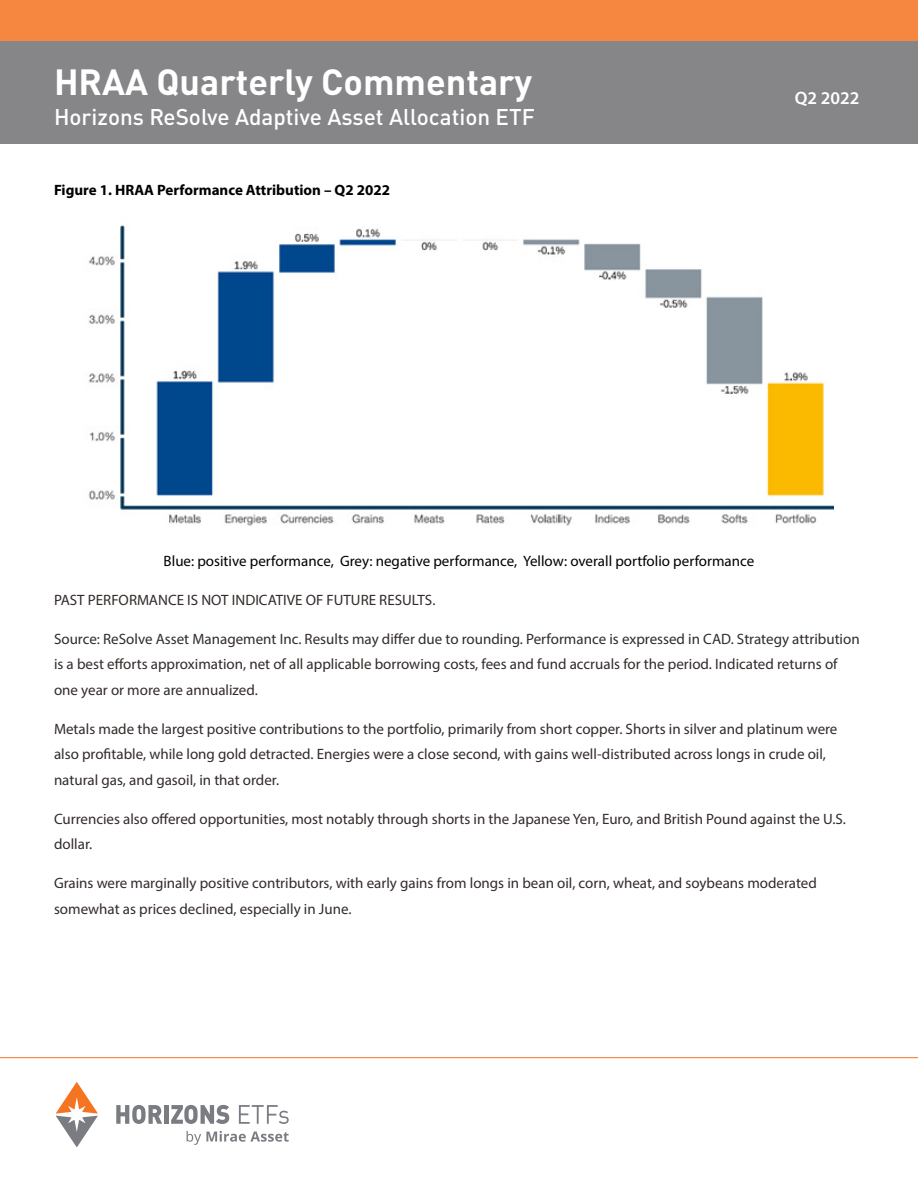
<style>
.page{position:relative;width:918px;height:1188px;background:#fff}
.page>*{position:absolute;margin:0;border:0;box-sizing:border-box;transform-origin:0 0}
.t1{font:700 36px "DIN Pro";color:#fff}
.t2{font:500 22.5px "DIN Pro";color:#fff}
.t3{font:600 18px "Myriad Pro";color:#fff}
.t4{font:15px/25.5px "Myriad Pro";color:#322b29}
.t5{font:15px "Myriad Pro";color:#000}
.t6{font:700 15px "Myriad Pro";color:#000}
</style>
<div class="page">
<div style="left:0;top:41px;width:918px;height:103px;background:#868588"></div>
<div style="left:0;top:0;width:918px;height:41px;background:#f58740"></div>
<hr style="left:0;top:1057px;width:918px;height:1px;background:#f47421">
<svg style="left:187px;top:1131px;width:102px;height:14px"></svg>
<svg style="left:56px;top:1082px;width:42px;height:65px"></svg>
<svg style="left:116px;top:1105px;width:46px;height:19px"></svg>
<div style="left:164px;top:1105px;width:5px;height:19px;background:#7a7c81"></div>
<svg style="left:171px;top:1105px;width:58px;height:19px"></svg>
<svg style="left:239px;top:1105px;width:50px;height:19px"></svg>
<img style="left:88px;top:225px;width:745px;height:301px">
<h1 class="t1" style="left:54px;top:52px;width:480px">HRAA Quarterly Commentary</h1>
<h2 class="t2" style="left:54px;top:99px;width:482px">Horizons ReSolve Adaptive Asset Allocation ETF</h2>
<p class="t6" style="left:54px;top:181px;width:338px">Figure 1. HRAA Performance Attribution – Q2 2022</p>
<p class="t3" style="left:795px;top:87px;width:66px">Q2 2022</p>
<p class="t5" style="left:164px;top:552px;width:592px">Blue: positive performance, Grey: negative performance, Yellow: overall portfolio performance</p>
<p class="t4" style="left:54px;top:587px;width:383px">PAST PERFORMANCE IS NOT INDICATIVE OF FUTURE RESULTS.</p>
<p class="t4" style="left:54px;top:626px;width:807px">Source: ReSolve Asset Management Inc. Results may differ due to rounding. Performance is expressed in CAD. Strategy attribution is a best efforts approximation, net of all applicable borrowing costs, fees and fund accruals for the period. Indicated returns of one year or more are annualized.</p>
<p class="t4" style="left:54px;top:716px;width:785px">Metals made the largest positive contributions to the portfolio, primarily from short copper. Shorts in silver and platinum were also profitable, while long gold detracted. Energies were a close second, with gains well-distributed across longs in crude oil, natural gas, and gasoil, in that order.</p>
<p class="t4" style="left:54px;top:806px;width:793px">Currencies also offered opportunities, most notably through shorts in the Japanese Yen, Euro, and British Pound against the U.S. dollar.</p>
<p class="t4" style="left:54px;top:870px;width:764px">Grains were marginally positive contributors, with early gains from longs in bean oil, corn, wheat, and soybeans moderated somewhat as prices declined, especially in June.</p>
</div>
